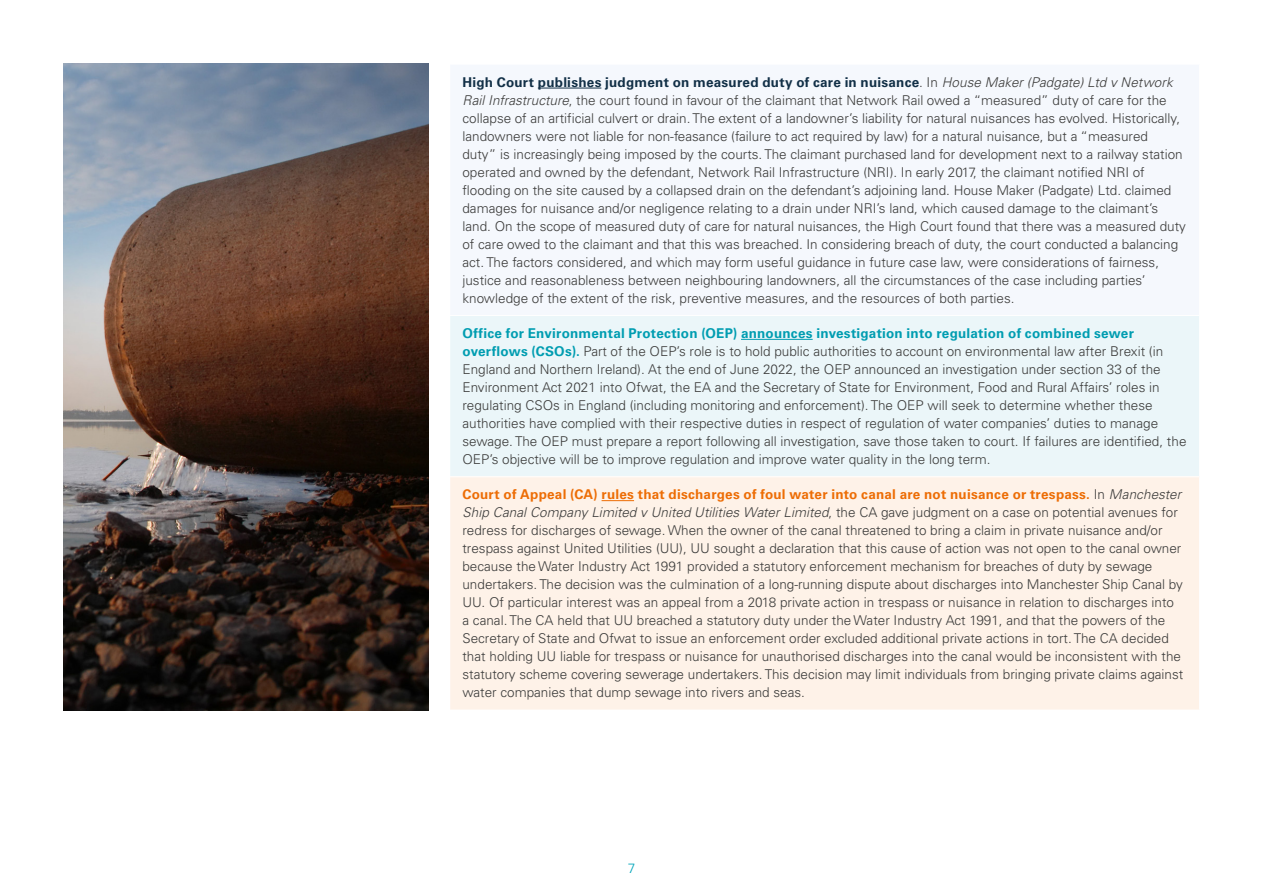
<style>
.page{position:relative;width:1263px;height:893px;background:#fff}
.page>*{position:absolute;margin:0;border:0;box-sizing:border-box;transform-origin:0 0}
.t1{font:300 13.5px/18px "Univers LTCYR 45";color:#3c3c3b}
.t2{font:700 13.5px "Univers LTCYR 65";letter-spacing:.02em;color:#ed6d05}
.t3{font:700 13.5px "Univers LTCYR 65";letter-spacing:.02em;color:#123047}
.t4{font:700 13.5px "Univers LTCYR 65";letter-spacing:.015em;color:#009db1}
.t5{font:300 13.5px "Univers LTCYR 45";color:#00a5ba}
.s1{font-family:"Univers LTCYR 45";font-weight:300;color:#3c3c3b}
.s2{font-family:"Univers LTCYR 45";font-weight:300;font-style:italic;color:#3c3c3b}
.s3{font-style:italic}
.s4{font-family:"Univers LTCYR 65";font-weight:700;color:#009db1}
</style>
<div class="page">
<div style="left:450px;top:64px;width:749px;height:251px;background:#f5f8fd"></div>
<div style="left:450px;top:315px;width:749px;height:162px;background:#ebf6f9"></div>
<div style="left:450px;top:477px;width:749px;height:233px;background:#fef2e8"></div>
<hr style="left:449px;top:64px;width:751px;height:1px;background:#fff">
<hr style="left:449px;top:315px;width:751px;height:1px;background:#fff">
<hr style="left:449px;top:476px;width:751px;height:1px;background:#fff">
<hr style="left:538px;top:88px;width:63px;height:1px;background:#123047">
<hr style="left:741px;top:339px;width:72px;height:1px;background:#009db1">
<hr style="left:601px;top:500px;width:33px;height:1px;background:#ed6d05">
<img style="left:64px;top:64px;width:364px;height:646px">
<p class="t3" style="left:462px;top:72px;width:712px">High Court publishes judgment on measured duty of care in nuisance<span class="s1">. In</span> <span class="s2">House Maker (Padgate) Ltd v Network</span></p>
<p class="t1" style="left:462px;top:91px;width:725px"><span class="s3">Rail Infrastructure</span>, the court found in favour of the claimant that Network Rail owed a “measured” duty of care for the collapse of an artificial culvert or drain. The extent of a landowner’s liability for natural nuisances has evolved. Historically, landowners were not liable for non-feasance (failure to act required by law) for a natural nuisance, but a “measured<br>duty” is increasingly being imposed by the courts. The claimant purchased land for development next to a railway station operated and owned by the defendant, Network Rail Infrastructure (NRI). In early 2017, the claimant notified NRI of flooding on the site caused by a collapsed drain on the defendant’s adjoining land. House Maker (Padgate) Ltd. claimed damages for nuisance and/or negligence relating to a drain under NRI’s land, which caused damage to the claimant’s land. On the scope of measured duty of care for natural nuisances, the High Court found that there was a measured duty of care owed to the claimant and that this was breached. In considering breach of duty, the court conducted a balancing act. The factors considered, and which may form useful guidance in future case law, were considerations of fairness, justice and reasonableness between neighbouring landowners, all the circumstances of the case including parties’ knowledge of the extent of the risk, preventive measures, and the resources of both parties.</p>
<p class="t4" style="left:462px;top:324px;width:673px">Office for Environmental Protection (OEP) announces investigation into regulation of combined sewer</p>
<p class="t1" style="left:462px;top:342px;width:725px"><span class="s4">overflows (CSOs).</span> Part of the OEP’s role is to hold public authorities to account on environmental law after Brexit (in England and Northern Ireland). At the end of June 2022, the OEP announced an investigation under section 33 of the Environment Act 2021 into Ofwat, the EA and the Secretary of State for Environment, Food and Rural Affairs’ roles in regulating CSOs in England (including monitoring and enforcement). The OEP will seek to determine whether these authorities have complied with their respective duties in respect of regulation of water companies’ duties to manage sewage. The OEP must prepare a report following all investigation, save those taken to court. If failures are identified, the OEP’s objective will be to improve regulation and improve water quality in the long term.</p>
<p class="t2" style="left:462px;top:485px;width:720px">Court of Appeal (CA) rules that discharges of foul water into canal are not nuisance or trespass. <span class="s1">In</span> <span class="s2">Manchester</span></p>
<p class="t1" style="left:462px;top:503px;width:722px"><span class="s3">Ship Canal Company Limited v United Utilities Water Limited</span>, the CA gave judgment on a case on potential avenues for redress for discharges of sewage. When the owner of the canal threatened to bring a claim in private nuisance and/or trespass against United Utilities (UU), UU sought a declaration that this cause of action was not open to the canal owner because the Water Industry Act 1991 provided a statutory enforcement mechanism for breaches of duty by sewage undertakers. The decision was the culmination of a long-running dispute about discharges into Manchester Ship Canal by UU. Of particular interest was an appeal from a 2018 private action in trespass or nuisance in relation to discharges into a canal. The CA held that UU breached a statutory duty under the Water Industry Act 1991, and that the powers of the Secretary of State and Ofwat to issue an enforcement order excluded additional private actions in tort. The CA decided that holding UU liable for trespass or nuisance for unauthorised discharges into the canal would be inconsistent with the statutory scheme covering sewerage undertakers. This decision may limit individuals from bringing private claims against water companies that dump sewage into rivers and seas.</p>
<p class="t5" style="left:628px;top:859px;width:9px">7</p>
</div>
